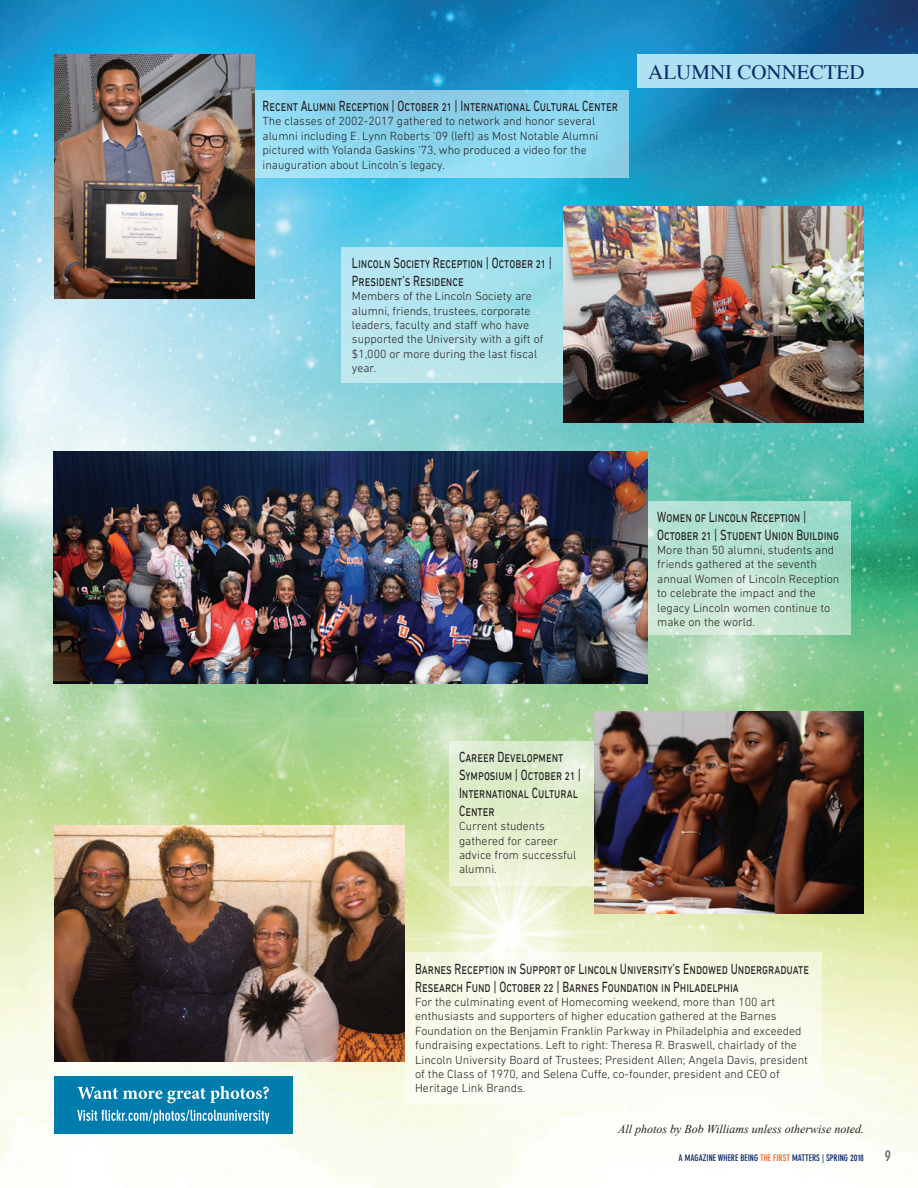
<style>
.page{position:relative;width:918px;height:1188px;background:#fff}
.page>*{position:absolute;margin:0;border:0;box-sizing:border-box;transform-origin:0 0}
.t1{font:21px "Times";color:#0f296e}
.t2{font:15px/18px "DIN Next LT Pro";color:#231f20;scale:.75 1}
.t3{font:700 condensed 15px "DIN Neuzeit Grotesk";color:#6c6d70}
.t4{font:300 12px/14.4px "DIN Next LT Pro";color:#231f20}
.t5{font:italic 12px "Times New Roman";color:#231f20}
.t6{font:700 condensed 9px "DIN Neuzeit Grotesk";color:#0f296e}
.s1{color:#f36421}
</style>
<div class="page">
<img style="left:0;top:0;width:918px;height:1188px">
<div style="left:638px;top:54px;width:280px;height:34px;background:#aee1f2"></div>
<div style="left:54px;top:1077px;width:239px;height:57px;background:#007dad"></div>
<svg style="left:77px;top:1110px;width:192px;height:14px"></svg>
<svg style="left:77px;top:1086px;width:192px;height:17px"></svg>
<svg style="left:254px;top:90px;width:375px;height:88px;background:#8fd6ee"></svg>
<img style="left:54px;top:54px;width:200px;height:245px">
<svg style="left:342px;top:247px;width:222px;height:135px;background:#afe3eb"></svg>
<svg style="left:647px;top:501px;width:203px;height:133px;background:#b8e1d0"></svg>
<svg style="left:449px;top:741px;width:145px;height:144px;background:#e2eecf"></svg>
<div style="left:404px;top:953px;width:418px;height:151px;background:linear-gradient(to bottom,#f6f8e4,#fdfdf8)"></div>
<img style="left:564px;top:207px;width:300px;height:216px">
<img style="left:53px;top:452px;width:594px;height:232px">
<img style="left:594px;top:711px;width:270px;height:203px">
<img style="left:54px;top:825px;width:351px;height:236px">
<p class="t2" style="left:263px;top:97px;width:475px">Recent Alumni Reception | October 21 | International Cultural Center</p>
<p class="t4" style="left:263px;top:114px;width:337px">The classes of 2002-2017 gathered to network and honor several alumni including E. Lynn Roberts ’09 (left) as Most Notable Alumni pictured with Yolanda Gaskins ’73, who produced a video for the inauguration about Lincoln’s legacy.</p>
<h1 class="t1" style="left:648px;top:60px;width:218px">ALUMNI CONNECTED</h1>
<p class="t2" style="left:352px;top:253px;width:268px">Lincoln Society Reception | October 21 |<br>President’s Residence</p>
<p class="t4" style="left:352px;top:289px;width:193px">Members of the Lincoln Society are alumni, friends, trustees, corporate leaders, faculty and staff who have supported the University with a gift of $1,000 or more during the last fiscal year.</p>
<p class="t2" style="left:459px;top:748px;width:164px">Career Development<br>Symposium | October 21 |<br>International Cultural<br>Center</p>
<p class="t4" style="left:459px;top:819px;width:119px">Current students gathered for career advice from successful alumni.</p>
<p class="t2" style="left:657px;top:507px;width:244px">Women of Lincoln Reception |<br>October 21 | Student Union Building</p>
<p class="t4" style="left:657px;top:543px;width:184px">More than 50 alumni, students and friends gathered at the seventh annual Women of Lincoln Reception to celebrate the impact and the legacy Lincoln women continue to make on the world.</p>
<p class="t2" style="left:415px;top:959px;width:527px">Barnes Reception in Support of Lincoln University’s Endowed Undergraduate<br>Research Fund | October 22 | Barnes Foundation in Philadelphia</p>
<p class="t4" style="left:415px;top:995px;width:394px">For the culminating event of Homecoming weekend, more than 100 art enthusiasts and supporters of higher education gathered at the Barnes Foundation on the Benjamin Franklin Parkway in Philadelphia and exceeded fundraising expectations. Left to right: Theresa R. Braswell, chairlady of the Lincoln University Board of Trustees; President Allen; Angela Davis, president of the Class of 1970, and Selena Cuffe, co-founder, president and CEO of Heritage Link Brands.</p>
<p class="t5" style="left:618px;top:1121px;width:247px">All photos by Bob Williams unless otherwise noted.</p>
<p class="t6" style="left:678px;top:1153px;width:187px">A MAGAZINE WHERE BEING <span class="s1">THE FIRST</span> MATTERS | SPRING 2018</p>
<p class="t3" style="left:885px;top:1147px;width:8px">9</p>
</div>
